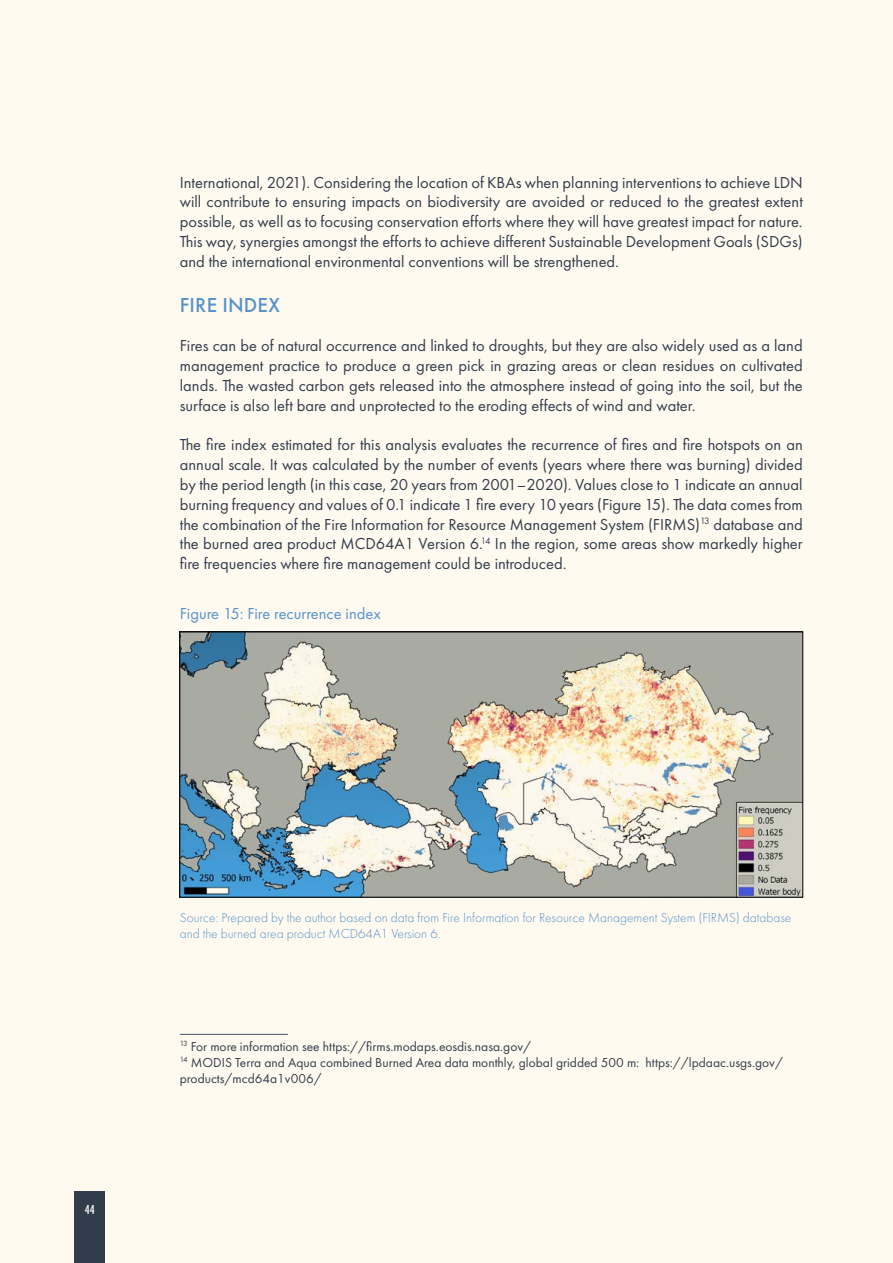
<style>
.page{position:relative;width:893px;height:1263px;background:#fffaf0}
.page>*{position:absolute;margin:0;border:0;box-sizing:border-box;transform-origin:0 0}
.t1{font:500 21px "Futura PT";letter-spacing:.01em;color:#5792c9}
.t2{font:16.5px/19.8px "Futura PT";color:#323d4c;text-align:justify}
.t3{font:16.5px "Futura PT";color:#5792c9}
.t4{font:13.5px/16.2px "Futura PT";color:#323d4c}
.t5{font:300 13.5px/16.2px "Futura PT";color:#5792c9}
.t6{font:500 condensed 12px "Futura";color:#fff}
</style>
<div class="page">
<div style="left:75px;top:1192px;width:30px;height:71px;background:#323d4c"></div>
<hr style="left:180px;top:1034px;width:108px;height:1px;background:#44546a">
<img style="left:182px;top:634px;width:619px;height:261px">
<p class="t2" style="left:180px;top:172px;width:624px">International, 2021). Considering the location of KBAs when planning interventions to achieve LDN will contribute to ensuring impacts on biodiversity are avoided or reduced to the greatest extent possible, as well as to focusing conservation efforts where they will have greatest impact for nature.<br>This way, synergies amongst the efforts to achieve different Sustainable Development Goals (SDGs) and the international environmental conventions will be strengthened.</p>
<p class="t1" style="left:180px;top:292px;width:101px">FIRE INDEX</p>
<p class="t2" style="left:180px;top:336px;width:624px">Fires can be of natural occurrence and linked to droughts, but they are also widely used as a land management practice to produce a green pick in grazing areas or clean residues on cultivated lands. The wasted carbon gets released into the atmosphere instead of going into the soil, but the surface is also left bare and unprotected to the eroding effects of wind and water.</p>
<p class="t2" style="left:180px;top:435px;width:625px">The fire index estimated for this analysis evaluates the recurrence of fires and fire hotspots on an annual scale. It was calculated by the number of events (years where there was burning) divided by the period length (in this case, 20 years from 2001–2020). Values close to 1 indicate an annual burning frequency and values of 0.1 indicate 1 fire every 10 years (Figure 15). The data comes from the combination of the Fire Information for Resource Management System (FIRMS)<sup>13</sup> database and the burned area product MCD64A1 Version 6.<sup>14</sup> In the region, some areas show markedly higher fire frequencies where fire management could be introduced.</p>
<p class="t3" style="left:180px;top:603px;width:203px">Figure 15: Fire recurrence index</p>
<p class="t6" style="left:85px;top:1202px;width:11px">44</p>
<p class="t5" style="left:180px;top:909px;width:613px">Source: Prepared by the author based on data from Fire Information for Resource Management System (FIRMS) database and the burned area product MCD64A1 Version 6.</p>
<p class="t4" style="left:180px;top:1038px;width:605px"><sup>13</sup> For more information see https://firms.modaps.eosdis.nasa.gov/<br><sup>14</sup> MODIS Terra and Aqua combined Burned Area data monthly, global gridded 500 m: https://lpdaac.usgs.gov/ products/mcd64a1v006/</p>
</div>
